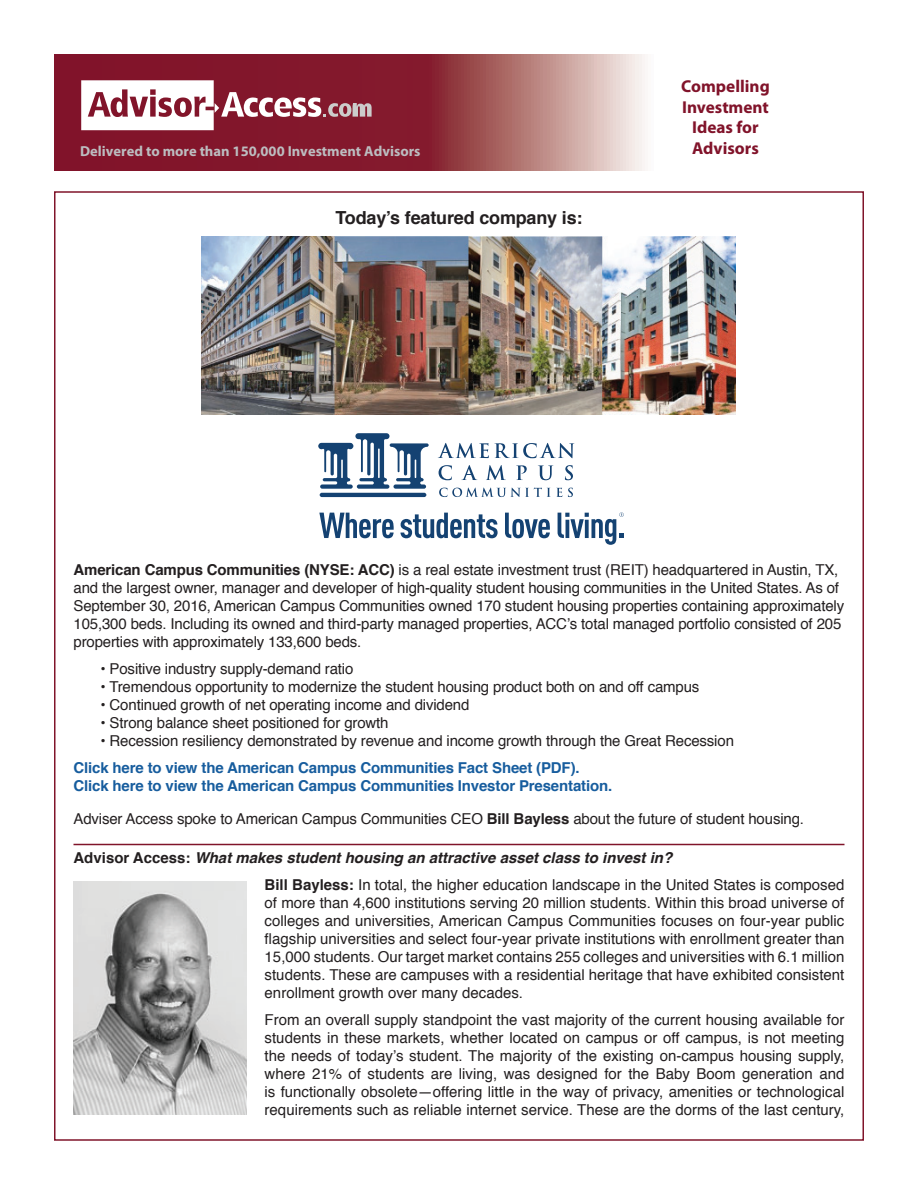
<style>
.page{position:relative;width:918px;height:1188px;background:#fff}
.page>*{position:absolute;margin:0;border:0;box-sizing:border-box;transform-origin:0 0}
.t1{font:700 18px "Helvetica";letter-spacing:-.01em;color:#231f20}
.t2{font:700 17.25px/20.7px "Myriad Pro";color:#81132a;text-align:center}
.t3{font:15px/18px "Helvetica";letter-spacing:-.01em;color:#231f20}
.t4{font:700 15px/18px "Helvetica";letter-spacing:-.01em;color:#175d9e}
.t5{font:700 14.55px "Myriad Pro";color:#bcbdc0}
.s1{font-weight:700}
.s2{font-weight:700;font-style:italic}
</style>
<div class="page">
<hr style="left:74px;top:844px;width:770px;height:1px;background:#80142a">
<svg style="left:319px;top:513px;width:75px;height:25px"></svg>
<svg style="left:401px;top:513px;width:97px;height:25px"></svg>
<svg style="left:505px;top:513px;width:45px;height:25px"></svg>
<svg style="left:558px;top:512px;width:66px;height:33px"></svg>
<hr style="left:320px;top:493px;width:106px;height:4px;background:#144272;border-radius:2px">
<svg style="left:318px;top:433px;width:111px;height:56px"></svg>
<svg style="left:438px;top:443px;width:136px;height:15px"></svg>
<svg style="left:439px;top:488px;width:123px;height:9px"></svg>
<svg style="left:568px;top:488px;width:5px;height:9px"></svg>
<svg style="left:439px;top:465px;width:13px;height:15px"></svg>
<svg style="left:461px;top:465px;width:16px;height:15px"></svg>
<svg style="left:486px;top:465px;width:20px;height:15px"></svg>
<svg style="left:516px;top:465px;width:11px;height:15px"></svg>
<svg style="left:538px;top:465px;width:15px;height:15px"></svg>
<svg style="left:565px;top:465px;width:8px;height:15px"></svg>
<img style="left:201px;top:237px;width:534px;height:178px">
<img style="left:74px;top:882px;width:173px;height:232px">
<svg style="left:54px;top:54px;width:591px;height:117px;background:#9d4b55"></svg>
<svg style="left:81px;top:80px;width:291px;height:50px"></svg>
<p class="t5" style="left:80px;top:141px;width:342px">Delivered to more than 150,000 Investment Advisors</p>
<p class="t1" style="left:335px;top:203px;width:249px">Today’s featured company is:</p>
<p class="t2" style="left:681px;top:75px;width:90px">Compelling<br>Investment<br>Ideas for<br>Advisors</p>
<p class="t3" style="left:74px;top:561px;width:772px"><span class="s1">American Campus Communities (NYSE: ACC)</span> is a real estate investment trust (REIT) headquartered in Austin, TX, and the largest owner, manager and developer of high-quality student housing communities in the United States. As of September 30, 2016, American Campus Communities owned 170 student housing properties containing approximately 105,300 beds. Including its owned and third-party managed properties, ACC’s total managed portfolio consisted of 205 properties with approximately 133,600 beds.</p>
<p class="t3" style="left:100px;top:660px;width:254px">• Positive industry supply-demand ratio</p>
<p class="t3" style="left:100px;top:678px;width:600px">• Tremendous opportunity to modernize the student housing product both on and off campus</p>
<p class="t3" style="left:100px;top:696px;width:371px">• Continued growth of net operating income and dividend</p>
<p class="t3" style="left:100px;top:714px;width:290px">• Strong balance sheet positioned for growth</p>
<p class="t3" style="left:100px;top:732px;width:635px">• Recession resiliency demonstrated by revenue and income growth through the Great Recession</p>
<p class="t4" style="left:73px;top:759px;width:540px">Click here to view the American Campus Communities Fact Sheet (PDF).<br>Click here to view the American Campus Communities Investor Presentation.</p>
<p class="t3" style="left:74px;top:810px;width:732px">Adviser Access spoke to American Campus Communities CEO <span class="s1">Bill Bayless</span> about the future of student housing.</p>
<p class="t3" style="left:265px;top:845px;width:581px;line-height:27px;text-indent:-191px"><span class="s1">Advisor Access:</span> <span class="s2">What makes student housing an attractive asset class to invest in?<br></span><span class="s1">Bill Bayless:</span> In total, the higher education landscape in the United States is composed</p>
<p class="t3" style="left:265px;top:894px;width:581px;text-align:justify">of more than 4,600 institutions serving 20 million students. Within this broad universe of colleges and universities, American Campus Communities focuses on four-year public flagship universities and select four-year private institutions with enrollment greater than 15,000 students. Our target market contains 255 colleges and universities with 6.1 million students. These are campuses with a residential heritage that have exhibited consistent enrollment growth over many decades.</p>
<p class="t3" style="left:265px;top:1011px;width:581px;text-align:justify">From an overall supply standpoint the vast majority of the current housing available for students in these markets, whether located on campus or off campus, is not meeting the needs of today’s student. The majority of the existing on-campus housing supply, where 21% of students are living, was designed for the Baby Boom generation and is functionally obsolete—offering little in the way of privacy, amenities or technological requirements such as reliable internet service. These are the dorms of the last century,</p>
</div>
